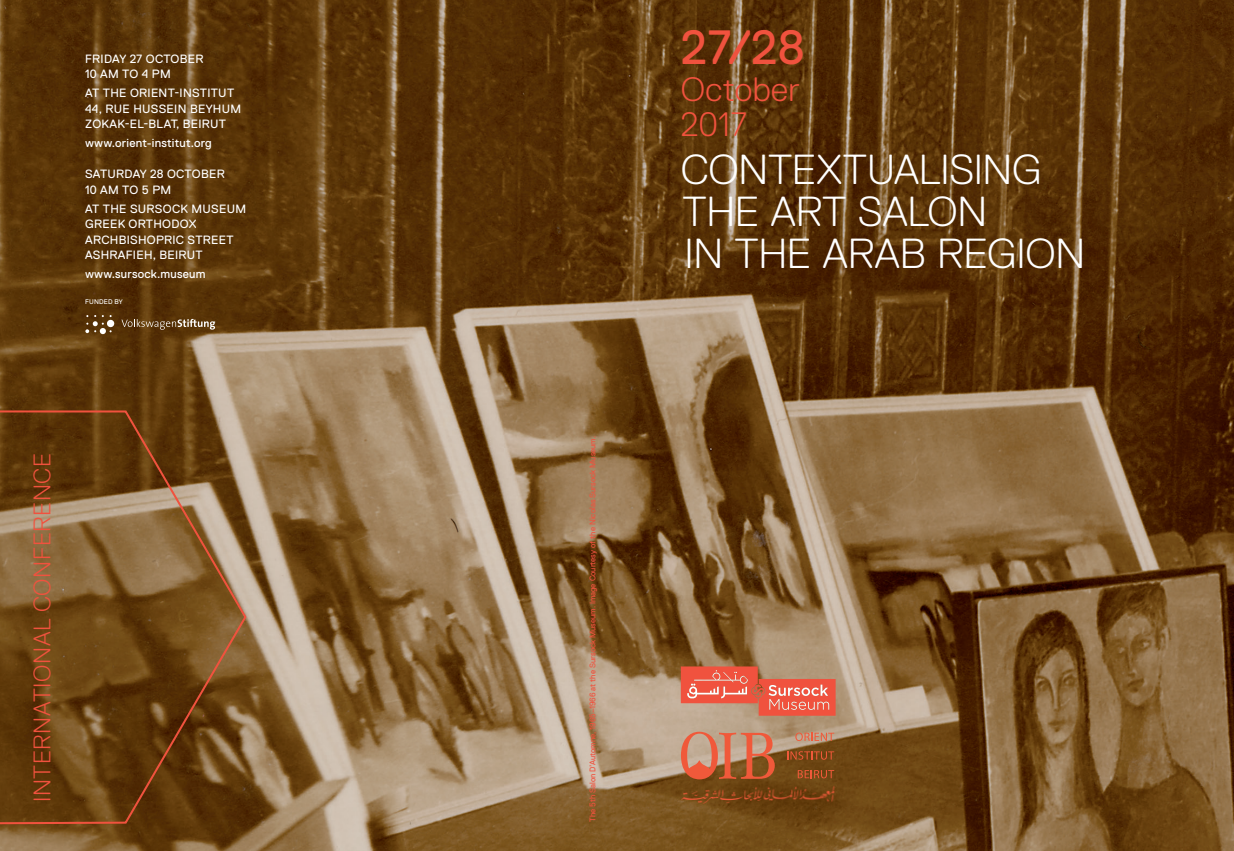
<style>
.page{position:relative;width:1234px;height:851px;background:#fff}
.page>*{position:absolute;margin:0;border:0;box-sizing:border-box;transform-origin:0 0}
.t1{font:48px "Replica Pro";color:#f0523e}
.t2{font:300 42px/42px "Replica Pro";letter-spacing:-.01em;color:#fff}
.t3{font:300 33.75px/35.4px "Replica Pro";letter-spacing:.015em;color:#f0523e}
.t4{font:300 24px "Replica Pro";letter-spacing:.025em;color:#f0523e}
.t5{font:12px/15.5px "Replica Pro";letter-spacing:.025em;color:#fff}
.t6{font:8.25px "Replica Pro";color:#f0523e;scale:.96 1}
.t7{font:6.75px "Replica Pro";letter-spacing:.025em;color:#fff}
</style>
<div class="page">
<img style="left:0;top:0;width:1233px;height:850px">
<img style="left:680px;top:784px;width:155px;height:21px">
<svg style="left:795px;top:732px;width:39px;height:9px"></svg>
<svg style="left:787px;top:751px;width:47px;height:8px"></svg>
<svg style="left:797px;top:769px;width:37px;height:9px"></svg>
<svg style="left:680px;top:731px;width:94px;height:48px;background:#c37b5c"></svg>
<svg style="left:680px;top:666px;width:155px;height:49px;background:#df745f"></svg>
<svg style="left:121px;top:319px;width:94px;height:11px"></svg>
<div style="left:107px;top:320px;width:7px;height:7px;background:#fff;border-radius:50%"></div>
<svg style="left:85px;top:315px;width:27px;height:19px"></svg>
<svg style="left:0;top:409px;width:248px;height:416px;background:#734f23"></svg>
<p class="t5" style="left:85px;top:51px;width:120px">FRIDAY 27 OCTOBER<br>10 AM TO 4 PM</p>
<p class="t5" style="left:85px;top:85px;width:157px">AT THE ORIENT-INSTITUT<br>44, RUE HUSSEIN BEYHUM<br>ZOKAK-EL-BLAT, BEIRUT</p>
<p class="t5" style="left:85px;top:135px;width:128px">www.orient-institut.org</p>
<p class="t5" style="left:85px;top:166px;width:141px">SATURDAY 28 OCTOBER<br>10 AM TO 5 PM</p>
<p class="t5" style="left:85px;top:201px;width:162px">AT THE SURSOCK MUSEUM<br>GREEK ORTHODOX<br>ARCHBISHOPRIC STREET<br>ASHRAFIEH, BEIRUT</p>
<p class="t5" style="left:85px;top:266px;width:122px">www.sursock.museum</p>
<p class="t7" style="left:85px;top:298px;width:39px">FUNDED BY</p>
<h3 class="t4" style="left:29px;top:801px;width:350px;rotate:-90deg">INTERNATIONAL CONFERENCE</h3>
<p class="t6" style="left:588px;top:822px;width:404px;rotate:-90deg">The 5th Salon D’Automne, 1965–1966 at the Sursock Museum. Image Courtesy of the Nicolas Sursock Museum.</p>
<h1 class="t1" style="left:680px;top:21px;width:125px">27/28</h1>
<h3 class="t3" style="left:680px;top:72px;width:121px">October<br>2017</h3>
<h2 class="t2" style="left:680px;top:148px;width:406px">CONTEXTUALISING<br>THE ART SALON<br>IN THE ARAB REGION</h2>
</div>
